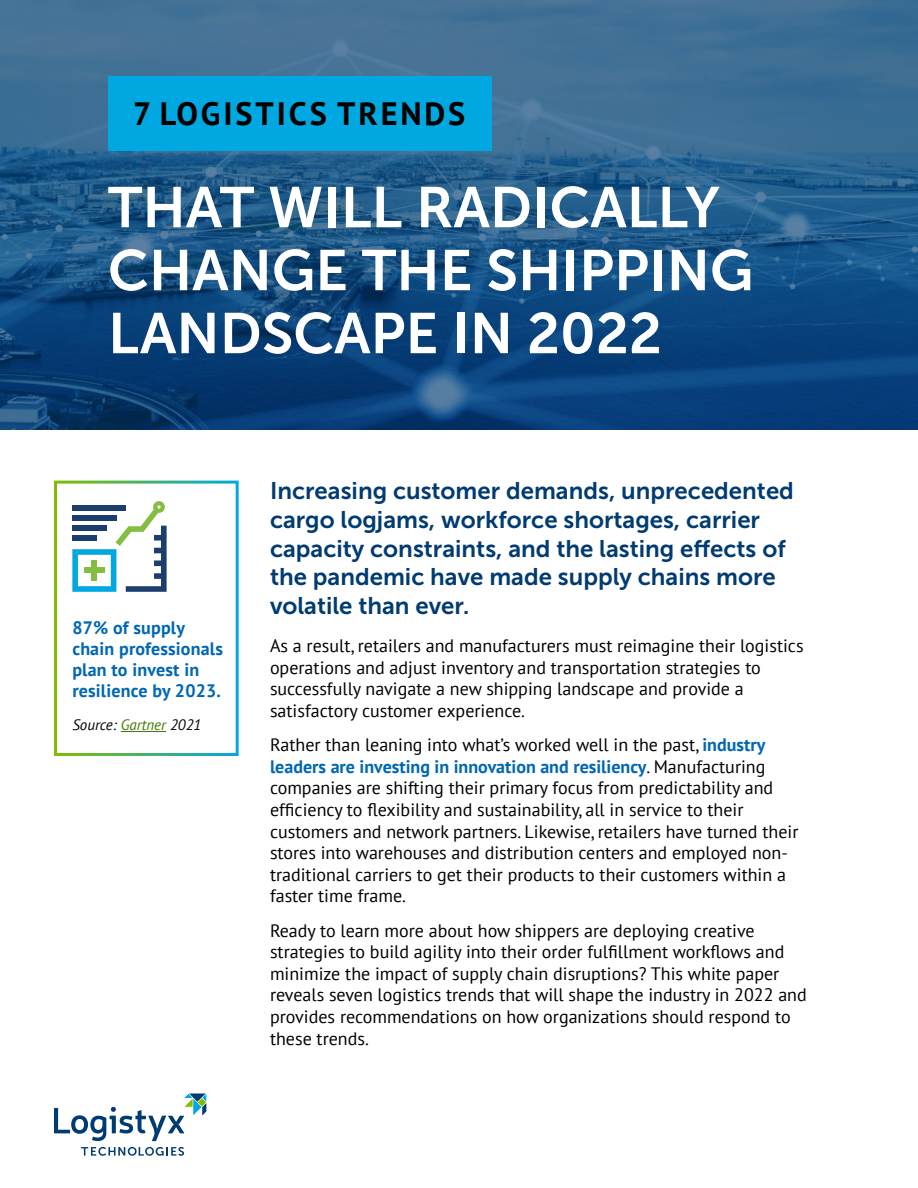
<style>
.page{position:relative;width:918px;height:1188px;background:#fff}
.page>*{position:absolute;margin:0;border:0;box-sizing:border-box;transform-origin:0 0}
.t1{font:57px/63px "Museo Sans 700";color:#fff}
.t2{font:700 32.25px "PT Sans";letter-spacing:.09em;color:#000}
.t3{font:24px/28.8px "Museo Sans 700";color:#003b71}
.t4{font:18px/21.6px "PT Sans";color:#000}
.t5{font:700 18px/21px "PT Sans";letter-spacing:.01em;color:#0067b4}
.t6{font:italic 15px "PT Sans";color:#000}
.s1{color:#407a06}
.s2{font-weight:700;color:#0067b4}
</style>
<div class="page">
<svg style="left:81px;top:1147px;width:103px;height:9px"></svg>
<svg style="left:54px;top:1094px;width:152px;height:47px"></svg>
<svg style="left:0;top:0;width:918px;height:430px;background:#215786"></svg>
<div style="left:108px;top:76px;width:384px;height:75px;background:#00a8e1"></div>
<hr style="left:121px;top:731px;width:45px;height:1px;background:#407a06">
<div style="left:54px;top:481px;width:185px;height:275px;border:3px solid #fff"></div>
<svg style="left:72px;top:501px;width:95px;height:91px"></svg>
<div style="left:92px;top:560px;width:5px;height:20px;background:#84be41"></div>
<h2 class="t2" style="left:133px;top:93px;width:334px">7 LOGISTICS TRENDS</h2>
<h1 class="t1" style="left:108px;top:176px;width:647px">THAT WILL RADICALLY<br>CHANGE THE SHIPPING<br>LANDSCAPE IN 2022</h1>
<p class="t5" style="left:72px;top:617px;width:152px">87% of supply chain professionals plan to invest in resilience by 2023.</p>
<p class="t6" style="left:72px;top:716px;width:130px">Source: <span class="s1">Gartner</span> 2021</p>
<h3 class="t3" style="left:270px;top:476px;width:525px">Increasing customer demands, unprecedented cargo logjams, workforce shortages, carrier capacity constraints, and the lasting effects of the pandemic have made supply chains more volatile than ever.</h3>
<p class="t4" style="left:270px;top:635px;width:535px">As a result, retailers and manufacturers must reimagine their logistics operations and adjust inventory and transportation strategies to successfully navigate a new shipping landscape and provide a satisfactory customer experience.</p>
<p class="t4" style="left:270px;top:734px;width:530px">Rather than leaning into what’s worked well in the past, <span class="s2">industry leaders are investing in innovation and resiliency</span>. Manufacturing companies are shifting their primary focus from predictability and efficiency to flexibility and sustainability, all in service to their customers and network partners. Likewise, retailers have turned their stores into warehouses and distribution centers and employed non&shy;traditional carriers to get their products to their customers within a faster time frame.</p>
<p class="t4" style="left:270px;top:919px;width:538px">Ready to learn more about how shippers are deploying creative strategies to build agility into their order fulfillment workflows and minimize the impact of supply chain disruptions? This white paper reveals seven logistics trends that will shape the industry in 2022 and provides recommendations on how organizations should respond to these trends.</p>
</div>
